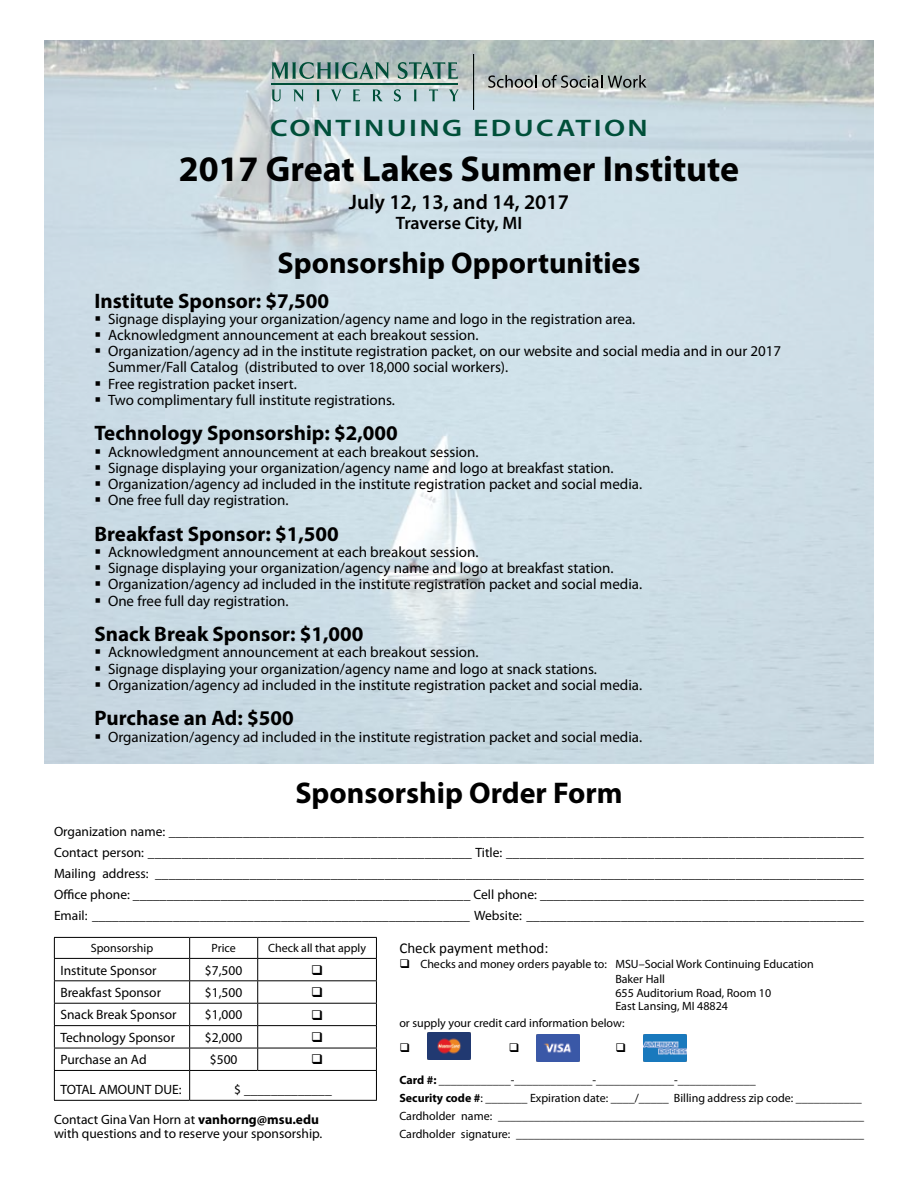
<style>
.page{position:relative;width:918px;height:1188px;background:#fff}
.page>*{position:absolute;margin:0;border:0;box-sizing:border-box;transform-origin:0 0}
.t1{font:700 36px "Myriad Pro";color:#000}
.t2{font:700 30px "Myriad Pro";color:#000}
.t3{font:600 24px "Myriad Pro";letter-spacing:.08em;color:#004f39;scale:1.25 1}
.t4{font:700 21px "Myriad Pro";color:#000}
.t5{font:600 21px "Myriad Pro";color:#000}
.t6{font:600 18px "Myriad Pro";color:#000}
.t7{font:15px/16.2px "Myriad Pro";color:#000}
.t8{font:15px "Calibri";color:#000}
.t9{font:13.5px/21px "Myriad Pro";color:#000;text-align:justify}
.t10{font:12px/18px "Myriad Pro";color:#000}
.s1{font-weight:700}
</style>
<div class="page">
<img style="left:45px;top:40px;width:828px;height:723px">
<svg style="left:272px;top:90px;width:9px;height:11px"></svg>
<svg style="left:293px;top:90px;width:11px;height:12px"></svg>
<svg style="left:317px;top:90px;width:3px;height:11px"></svg>
<svg style="left:331px;top:90px;width:10px;height:12px"></svg>
<svg style="left:353px;top:90px;width:7px;height:11px"></svg>
<svg style="left:373px;top:90px;width:10px;height:11px"></svg>
<svg style="left:394px;top:89px;width:7px;height:12px"></svg>
<svg style="left:414px;top:90px;width:3px;height:11px"></svg>
<svg style="left:429px;top:90px;width:9px;height:11px"></svg>
<svg style="left:449px;top:90px;width:10px;height:11px"></svg>
<svg style="left:272px;top:62px;width:117px;height:17px;background:#799993"></svg>
<svg style="left:398px;top:62px;width:60px;height:17px"></svg>
<hr style="left:271px;top:83px;width:187px;height:1px;background:#004f39">
<svg style="left:488px;top:75px;width:48px;height:13px"></svg>
<svg style="left:542px;top:75px;width:60px;height:13px"></svg>
<svg style="left:608px;top:75px;width:39px;height:13px"></svg>
<hr style="left:54px;top:937px;width:136px;height:1px;background:#000">
<hr style="left:190px;top:937px;width:68px;height:1px;background:#000">
<hr style="left:258px;top:937px;width:119px;height:1px;background:#000">
<hr style="left:54px;top:958px;width:136px;height:1px;background:#000">
<hr style="left:190px;top:958px;width:68px;height:1px;background:#000">
<hr style="left:258px;top:958px;width:119px;height:1px;background:#000">
<hr style="left:54px;top:980px;width:136px;height:1px;background:#000">
<hr style="left:190px;top:980px;width:68px;height:1px;background:#000">
<hr style="left:258px;top:980px;width:119px;height:1px;background:#000">
<hr style="left:54px;top:1003px;width:136px;height:1px;background:#000">
<hr style="left:190px;top:1003px;width:68px;height:1px;background:#000">
<hr style="left:258px;top:1003px;width:119px;height:1px;background:#000">
<hr style="left:54px;top:1025px;width:136px;height:1px;background:#000">
<hr style="left:190px;top:1025px;width:68px;height:1px;background:#000">
<hr style="left:258px;top:1025px;width:119px;height:1px;background:#000">
<hr style="left:54px;top:1048px;width:136px;height:1px;background:#000">
<hr style="left:190px;top:1048px;width:68px;height:1px;background:#000">
<hr style="left:258px;top:1048px;width:119px;height:1px;background:#000">
<svg style="left:257px;top:938px;width:1px;height:132px"></svg>
<hr style="left:54px;top:1070px;width:136px;height:1px;background:#000">
<svg style="left:54px;top:938px;width:1px;height:162px"></svg>
<hr style="left:190px;top:1070px;width:68px;height:1px;background:#000">
<svg style="left:189px;top:938px;width:1px;height:162px"></svg>
<hr style="left:258px;top:1070px;width:119px;height:1px;background:#000">
<svg style="left:376px;top:938px;width:1px;height:162px"></svg>
<hr style="left:54px;top:1100px;width:136px;height:1px;background:#000">
<hr style="left:190px;top:1100px;width:68px;height:1px;background:#000">
<hr style="left:258px;top:1100px;width:119px;height:1px;background:#000">
<img style="left:427px;top:1033px;width:43px;height:27px">
<img style="left:537px;top:1034px;width:43px;height:27px">
<img style="left:643px;top:1034px;width:43px;height:27px">
<svg style="left:96px;top:316px;width:4px;height:5px"></svg>
<svg style="left:96px;top:332px;width:4px;height:5px"></svg>
<svg style="left:96px;top:349px;width:4px;height:4px"></svg>
<svg style="left:96px;top:381px;width:4px;height:4px"></svg>
<svg style="left:96px;top:397px;width:4px;height:5px"></svg>
<svg style="left:96px;top:449px;width:4px;height:4px"></svg>
<svg style="left:96px;top:465px;width:4px;height:5px"></svg>
<svg style="left:96px;top:481px;width:4px;height:5px"></svg>
<svg style="left:96px;top:497px;width:4px;height:5px"></svg>
<svg style="left:96px;top:549px;width:4px;height:5px"></svg>
<svg style="left:96px;top:565px;width:4px;height:5px"></svg>
<svg style="left:96px;top:582px;width:4px;height:4px"></svg>
<svg style="left:96px;top:598px;width:4px;height:4px"></svg>
<svg style="left:96px;top:650px;width:4px;height:4px"></svg>
<svg style="left:96px;top:666px;width:4px;height:4px"></svg>
<svg style="left:96px;top:682px;width:4px;height:4px"></svg>
<svg style="left:96px;top:734px;width:4px;height:4px"></svg>
<h3 class="t3" style="left:270px;top:112px;width:304px">CONTINUING EDUCATION</h3>
<h1 class="t1" style="left:179px;top:145px;width:562px">2017 Great Lakes Summer Institute</h1>
<h3 class="t5" style="left:349px;top:189px;width:222px">July 12, 13, and 14, 2017</h3>
<p class="t6" style="left:396px;top:211px;width:128px">Traverse City, MI</p>
<h2 class="t2" style="left:278px;top:243px;width:364px">Sponsorship Opportunities</h2>
<h3 class="t4" style="left:94px;top:287px;width:236px">Institute Sponsor: $7,500</h3>
<p class="t7" style="left:108px;top:311px;width:675px">Signage displaying your organization/agency name and logo in the registration area.<br>Acknowledgment announcement at each breakout session.<br>Organization/agency ad in the institute registration packet, on our website and social media and in our 2017<br>Summer/Fall Catalog (distributed to over 18,000 social workers).<br>Free registration packet insert.<br>Two complimentary full institute registrations.</p>
<h3 class="t4" style="left:94px;top:420px;width:305px">Technology Sponsorship: $2,000</h3>
<p class="t7" style="left:108px;top:443px;width:536px">Acknowledgment announcement at each breakout session.<br>Signage displaying your organization/agency name and logo at breakfast station.<br>Organization/agency ad included in the institute registration packet and social media.<br>One free full day registration.</p>
<h3 class="t4" style="left:94px;top:520px;width:246px">Breakfast Sponsor: $1,500</h3>
<p class="t7" style="left:108px;top:544px;width:536px">Acknowledgment announcement at each breakout session.<br>Signage displaying your organization/agency name and logo at breakfast station.<br>Organization/agency ad included in the institute registration packet and social media.<br>One free full day registration.</p>
<h3 class="t4" style="left:94px;top:620px;width:271px">Snack Break Sponsor: $1,000</h3>
<p class="t7" style="left:108px;top:644px;width:536px">Acknowledgment announcement at each breakout session.<br>Signage displaying your organization/agency name and logo at snack stations.<br>Organization/agency ad included in the institute registration packet and social media.</p>
<h3 class="t4" style="left:94px;top:705px;width:201px">Purchase an Ad: $500</h3>
<p class="t7" style="left:108px;top:728px;width:536px">Organization/agency ad included in the institute registration packet and social media.</p>
<h2 class="t2" style="left:295px;top:773px;width:329px">Sponsorship Order Form</h2>
<p class="t9" style="left:54px;top:820px;width:812px">Organization name: _______________________________________________________________________________________________________ Contact person: ________________________________________________ Title: _____________________________________________________ Mailing address: _________________________________________________________________________________________________________ Office phone: __________________________________________________ Cell phone: ________________________________________________ Email: ________________________________________________________ Website: __________________________________________________</p>
<p class="t10" style="left:91px;top:939px;width:64px">Sponsorship</p>
<p class="t10" style="left:212px;top:939px;width:26px">Price</p>
<p class="t10" style="left:268px;top:939px;width:99px">Check all that apply</p>
<p class="t9" style="left:60px;top:959px;width:98px">Institute Sponsor</p>
<p class="t9" style="left:205px;top:959px;width:39px">$7,500</p>
<p class="t9" style="left:60px;top:982px;width:102px">Breakfast Sponsor</p>
<p class="t9" style="left:205px;top:982px;width:39px">$1,500</p>
<p class="t9" style="left:60px;top:1004px;width:118px">Snack Break Sponsor</p>
<p class="t9" style="left:205px;top:1004px;width:39px">$1,000</p>
<p class="t9" style="left:60px;top:1027px;width:116px">Technology Sponsor</p>
<p class="t9" style="left:205px;top:1027px;width:39px">$2,000</p>
<p class="t9" style="left:60px;top:1049px;width:88px">Purchase an Ad</p>
<p class="t9" style="left:210px;top:1049px;width:29px">$500</p>
<p class="t9" style="left:60px;top:1079px;width:123px">TOTAL AMOUNT DUE:</p>
<p class="t8" style="left:399px;top:939px;width:151px">Check payment method:</p>
<p class="t10" style="left:615px;top:957px;width:200px;line-height:15px;text-indent:-216px">❑ Checks and money orders payable to: MSU–Social Work Continuing Education<br>Baker Hall</p>
<p class="t10" style="left:615px;top:986px;width:157px;line-height:13.5px">655 Auditorium Road, Room 10<br>East Lansing, MI 48824</p>
<p class="t10" style="left:399px;top:1014px;width:227px">or supply your credit card information below:</p>
<p class="t10" style="left:399px;top:1071px;width:466px"><span class="s1">Card #:</span> ____________-_____________-_____________-_____________<br><span class="s1">Security code #</span>: _______ Expiration date: ____/_____ Billing address zip code: ___________ Cardholder name: _____________________________________________________________ Cardholder signature: __________________________________________________________</p>
<p class="t9" style="left:54px;top:1075px;width:279px;line-height:29.5px;text-indent:180px">$ _____________<br>Contact Gina Van Horn at <span class="s1">vanhorng@msu.edu</span></p>
<p class="t9" style="left:54px;top:1123px;width:270px">with questions and to reserve your sponsorship.</p>
</div>
